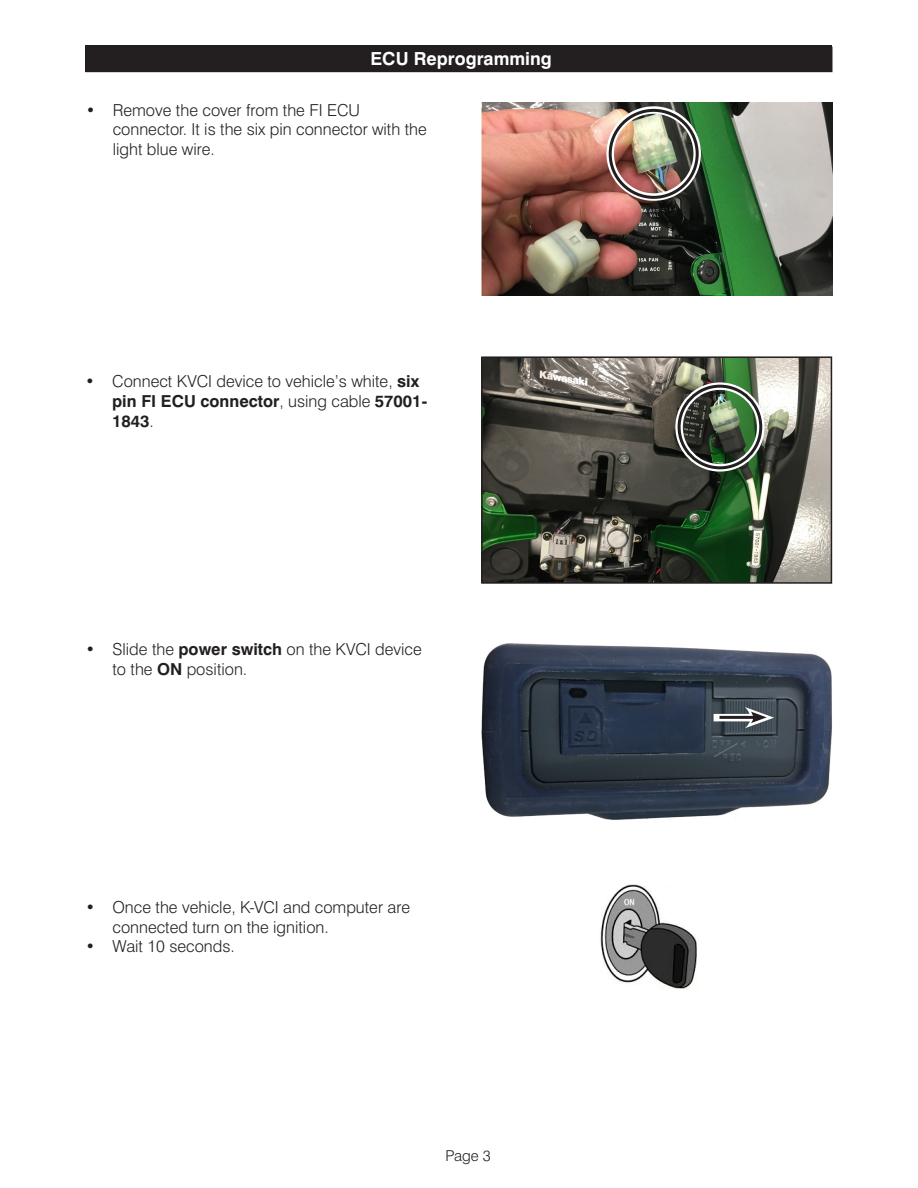
<style>
.page{position:relative;width:918px;height:1188px;background:#fff}
.page>*{position:absolute;margin:0;border:0;box-sizing:border-box;transform-origin:0 0}
.SUBHEAD_Center{font:700 18px "Swiss 721 BT";color:#fff}
.t1{font:300 16.5px/19.8px "Swiss 721 BT";color:#231f20}
.t2{font:300 15px "Swiss 721 BT";color:#231f20}
.s1{font-weight:700}
</style>
<div class="page">
<div style="left:86px;top:45px;width:746px;height:26px;background:#231f20"></div>
<div style="left:86px;top:47px;width:746px;height:25px;background:#231f20"></div>
<img style="left:484px;top:359px;width:345px;height:222px">
<div style="left:481px;top:356px;width:351px;height:228px;border:2px solid #231f20"></div>
<div style="left:675px;top:382px;width:90px;height:90px;border:8px solid #fff;border-radius:50%"></div>
<img style="left:600px;top:884px;width:99px;height:106px">
<img style="left:482px;top:102px;width:351px;height:194px">
<div style="left:606px;top:106px;width:95px;height:95px;border:8px solid #fff;border-radius:50%"></div>
<img style="left:481px;top:643px;width:351px;height:177px">
<svg style="left:714px;top:714px;width:31px;height:7px"></svg>
<div style="left:609px;top:109px;width:90px;height:90px;border:3px solid #231f20;border-radius:50%"></div>
<div style="left:678px;top:385px;width:84px;height:84px;border:3px solid #231f20;border-radius:50%"></div>
<hr style="left:720px;top:716px;width:36px;height:3px;background:#231f20">
<svg style="left:745px;top:707px;width:29px;height:21px"></svg>
<p class="SUBHEAD_Center" style="left:371px;top:48px;width:183px">ECU Reprogramming</p>
<p class="t1" style="left:113px;top:100px;width:316px;text-indent:-27px">• Remove the cover from the FI ECU connector. It is the six pin connector with the light blue wire.</p>
<p class="t1" style="left:112px;top:371px;width:316px;text-indent:-27px">• Connect KVCI device to vehicle’s white, <span class="s1">six pin FI ECU connector</span>, using cable <span class="s1">57001-<br>1843</span>.</p>
<p class="t1" style="left:112px;top:640px;width:311px;text-indent:-27px">• Slide the <span class="s1">power switch</span> on the KVCI device to the <span class="s1">ON</span> position.</p>
<p class="t1" style="left:112px;top:897px;width:299px;text-indent:-27px">• Once the vehicle, K-VCI and computer are connected turn on the ignition.</p>
<p class="t1" style="left:86px;top:936px;width:151px">• Wait 10 seconds.</p>
<p class="t2" style="left:445px;top:1147px;width:47px">Page 3</p>
</div>
